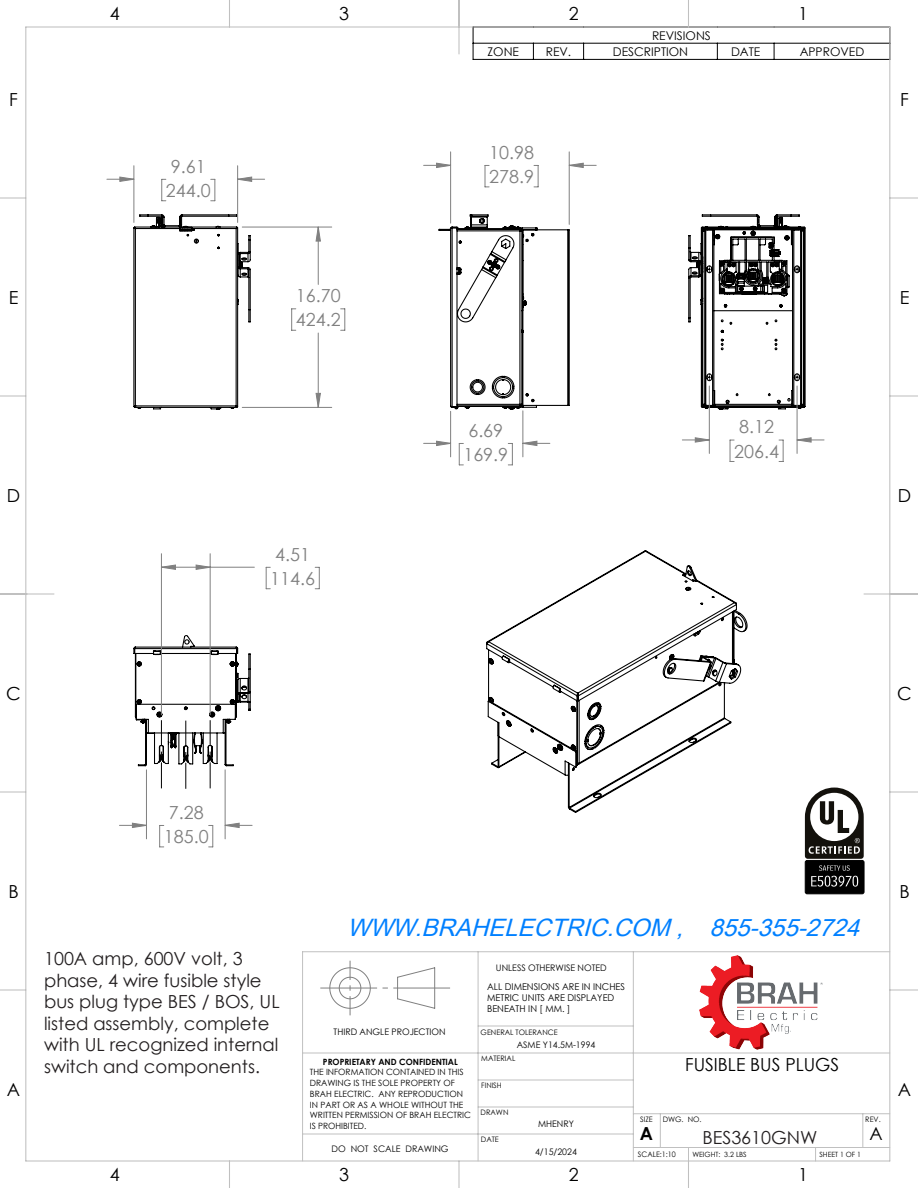
<style>
.page{position:relative;width:918px;height:1188px;background:#fff}
.page>*{position:absolute;margin:0;border:0;box-sizing:border-box;transform-origin:0 0}
.t1{font:italic 24px "Arial Unicode MS";color:#0080ff}
.t2{font:18px/21.6px "Century Gothic";color:#231f20}
.t3{font:18px/24.2px "Century Gothic";color:#808080}
.t4{font:18px "Century Gothic";color:#000}
.t5{font:700 18px "Century Gothic";color:#000}
.t6{font:12px "Century Gothic";color:#000}
.t7{font:9.3px/11.2px "Century Gothic";color:#000}
.t8{font:9px "Century Gothic";color:#000}
.t9{font:8.7px/10.8px "Century Gothic";color:#000}
.t10{font:700 8.7px "Century Gothic";color:#000}
.t11{font:7.5px "Century Gothic";color:#000}
.t12{font:7.5px "Century Gothic";color:#000;scale:.96 1}
.t13{font:7.2px "Century Gothic";color:#000}
</style>
<div class="page">
<img style="left:699px;top:955px;width:124px;height:95px">
<svg style="left:473px;top:28px;width:1px;height:31px"></svg>
<svg style="left:533px;top:44px;width:1px;height:15px"></svg>
<svg style="left:583px;top:44px;width:1px;height:15px"></svg>
<svg style="left:717px;top:44px;width:1px;height:15px"></svg>
<svg style="left:774px;top:44px;width:1px;height:15px"></svg>
<hr style="left:473px;top:43px;width:60px;height:1px;background:#000">
<hr style="left:533px;top:43px;width:51px;height:1px;background:#000">
<hr style="left:584px;top:43px;width:133px;height:1px;background:#000">
<hr style="left:717px;top:43px;width:57px;height:1px;background:#000">
<hr style="left:774px;top:43px;width:116px;height:1px;background:#000">
<hr style="left:473px;top:59px;width:60px;height:1px;background:#000">
<hr style="left:533px;top:59px;width:51px;height:1px;background:#000">
<hr style="left:584px;top:59px;width:133px;height:1px;background:#000">
<hr style="left:717px;top:59px;width:57px;height:1px;background:#000">
<hr style="left:774px;top:59px;width:116px;height:1px;background:#000">
<svg style="left:107px;top:179px;width:13px;height:1px"></svg>
<hr style="left:450px;top:152px;width:1px;height:71px;background:#808080">
<hr style="left:569px;top:152px;width:1px;height:72px;background:#808080">
<svg style="left:159px;top:828px;width:5px;height:20px"></svg>
<svg style="left:209px;top:828px;width:4px;height:20px"></svg>
<hr style="left:146px;top:770px;width:1px;height:69px;background:#808080">
<hr style="left:225px;top:770px;width:1px;height:69px;background:#808080">
<svg style="left:811px;top:440px;width:13px;height:1px"></svg>
<svg style="left:320px;top:961px;width:130px;height:54px"></svg>
<hr style="left:478px;top:952px;width:1px;height:209px;background:#c0c0c0">
<hr style="left:303px;top:951px;width:587px;height:1px;background:#c0c0c0">
<hr style="left:633px;top:952px;width:1px;height:209px;background:#c0c0c0">
<hr style="left:633px;top:1147px;width:257px;height:1px;background:#c0c0c0">
<hr style="left:633px;top:1113px;width:257px;height:1px;background:#c0c0c0">
<hr style="left:478px;top:1026px;width:155px;height:1px;background:#c0c0c0">
<hr style="left:303px;top:1134px;width:175px;height:1px;background:#c0c0c0">
<hr style="left:660px;top:1114px;width:1px;height:34px;background:#c0c0c0">
<svg style="left:815px;top:1148px;width:1px;height:12px"></svg>
<hr style="left:862px;top:1114px;width:1px;height:34px;background:#c0c0c0">
<hr style="left:478px;top:1107px;width:155px;height:1px;background:#c0c0c0">
<hr style="left:478px;top:1134px;width:155px;height:1px;background:#c0c0c0">
<hr style="left:478px;top:1080px;width:155px;height:1px;background:#c0c0c0">
<hr style="left:478px;top:1053px;width:155px;height:1px;background:#c0c0c0">
<hr style="left:302px;top:952px;width:1px;height:209px;background:#c0c0c0">
<hr style="left:303px;top:1053px;width:175px;height:1px;background:#c0c0c0">
<hr style="left:633px;top:1053px;width:257px;height:1px;background:#c0c0c0">
<hr style="left:25px;top:27px;width:1px;height:1134px;background:#c0c0c0">
<hr style="left:26px;top:26px;width:864px;height:2px;background:#c0c0c0">
<hr style="left:889px;top:27px;width:1px;height:1134px;background:#c0c0c0">
<hr style="left:26px;top:1160px;width:864px;height:2px;background:#c0c0c0">
<hr style="left:0;top:593px;width:54px;height:2px;background:#c0c0c0">
<hr style="left:458px;top:0;width:2px;height:54px;background:#c0c0c0">
<hr style="left:864px;top:593px;width:54px;height:2px;background:#c0c0c0">
<hr style="left:0;top:989px;width:26px;height:2px;background:#c0c0c0">
<hr style="left:890px;top:989px;width:28px;height:2px;background:#c0c0c0">
<hr style="left:0;top:791px;width:26px;height:2px;background:#c0c0c0">
<hr style="left:890px;top:791px;width:28px;height:2px;background:#c0c0c0">
<hr style="left:0;top:395px;width:26px;height:2px;background:#c0c0c0">
<hr style="left:890px;top:395px;width:28px;height:2px;background:#c0c0c0">
<hr style="left:0;top:197px;width:26px;height:2px;background:#c0c0c0">
<hr style="left:890px;top:197px;width:28px;height:2px;background:#c0c0c0">
<svg style="left:229px;top:0;width:1px;height:26px"></svg>
<svg style="left:229px;top:1162px;width:1px;height:26px"></svg>
<hr style="left:458px;top:1161px;width:2px;height:27px;background:#c0c0c0">
<svg style="left:688px;top:0;width:1px;height:26px"></svg>
<svg style="left:688px;top:1148px;width:1px;height:40px"></svg>
<svg style="left:120px;top:163px;width:691px;height:665px"></svg>
<svg style="left:805px;top:788px;width:59px;height:71px"></svg>
<div style="left:805px;top:860px;width:59px;height:34px;background:#000;border-radius:2px"></div>
<div style="left:805px;top:860px;width:59px;height:34px;border:1px solid #000;border-radius:2px"></div>
<svg style="left:811px;top:865px;width:47px;height:22px"></svg>
<h2 class="t4" style="left:110px;top:1px;width:11px">4</h2>
<h2 class="t4" style="left:339px;top:1px;width:11px">3</h2>
<h2 class="t4" style="left:569px;top:1px;width:11px">2</h2>
<h3 class="t6" style="left:652px;top:27px;width:60px">REVISIONS</h3>
<h2 class="t4" style="left:798px;top:1px;width:11px">1</h2>
<h3 class="t6" style="left:487px;top:43px;width:33px">ZONE</h3>
<h3 class="t6" style="left:546px;top:43px;width:27px">REV.</h3>
<h3 class="t6" style="left:613px;top:43px;width:77px">DESCRIPTION</h3>
<h3 class="t6" style="left:731px;top:43px;width:31px">DATE</h3>
<h3 class="t6" style="left:800px;top:43px;width:66px">APPROVED</h3>
<h2 class="t4" style="left:9px;top:87px;width:10px">F</h2>
<h2 class="t4" style="left:900px;top:87px;width:10px">F</h2>
<h2 class="t3" style="left:166px;top:154px;width:46px">9.61<br>244.0</h2>
<h2 class="t3" style="left:489px;top:140px;width:46px">10.98<br>278.9</h2>
<h2 class="t3" style="left:296px;top:283px;width:46px">16.70<br>424.2</h2>
<h2 class="t4" style="left:9px;top:285px;width:11px">E</h2>
<h2 class="t4" style="left:900px;top:285px;width:11px">E</h2>
<h2 class="t3" style="left:463px;top:418px;width:46px">6.69<br>169.9</h2>
<h2 class="t3" style="left:734px;top:415px;width:46px">8.12<br>206.4</h2>
<h2 class="t4" style="left:7px;top:483px;width:15px">D</h2>
<h2 class="t4" style="left:898px;top:483px;width:15px">D</h2>
<h2 class="t3" style="left:270px;top:542px;width:46px">4.51<br>114.6</h2>
<h2 class="t4" style="left:6px;top:681px;width:16px">C</h2>
<h2 class="t4" style="left:897px;top:681px;width:16px">C</h2>
<h2 class="t3" style="left:164px;top:800px;width:46px">7.28<br>185.0</h2>
<h2 class="t4" style="left:8px;top:879px;width:12px">B</h2>
<h2 class="t4" style="left:899px;top:879px;width:12px">B</h2>
<h1 class="t1" style="left:347px;top:910px;width:523px">WWW.BRAHELECTRIC.COM , 855-355-2724</h1>
<h2 class="t2" style="left:44px;top:947px;width:237px">100A amp, 600V volt, 3 phase, 4 wire fusible style bus plug type BES / BOS, UL listed assembly, complete with UL recognized internal switch and components.</h2>
<p class="t8" style="left:496px;top:961px;width:112px">UNLESS OTHERWISE NOTED</p>
<p class="t7" style="left:487px;top:981px;width:139px">ALL DIMENSIONS ARE IN INCHES<br>METRIC UNITS ARE DISPLAYED<br>BENEATH IN [ MM. ]</p>
<p class="t8" style="left:334px;top:1026px;width:113px">THIRD ANGLE PROJECTION</p>
<p class="t11" style="left:481px;top:1027px;width:79px">GENERAL TOLERANCE</p>
<p class="t8" style="left:517px;top:1038px;width:80px">ASME Y14.5M-1994</p>
<p class="t11" style="left:481px;top:1053px;width:36px">MATERIAL</p>
<h2 class="t4" style="left:685px;top:1052px;width:155px">FUSIBLE BUS PLUGS</h2>
<p class="t10" style="left:323px;top:1055px;width:137px">PROPRIETARY AND CONFIDENTIAL</p>
<p class="t9" style="left:310px;top:1067px;width:163px">THE INFORMATION CONTAINED IN THIS<br>DRAWING IS THE SOLE PROPERTY OF<br>BRAH ELECTRIC. ANY REPRODUCTION<br>IN PART OR AS A WHOLE WITHOUT THE<br>WRITTEN PERMISSION OF BRAH ELECTRIC<br>IS PROHIBITED.</p>
<h2 class="t4" style="left:7px;top:1077px;width:15px">A</h2>
<h2 class="t4" style="left:898px;top:1077px;width:15px">A</h2>
<p class="t12" style="left:481px;top:1080px;width:23px">FINISH</p>
<p class="t11" style="left:481px;top:1107px;width:29px">DRAWN</p>
<p class="t11" style="left:481px;top:1134px;width:20px">DATE</p>
<p class="t11" style="left:640px;top:1114px;width:14px">SIZE</p>
<p class="t11" style="left:663px;top:1114px;width:40px">DWG. NO.</p>
<p class="t12" style="left:638px;top:1149px;width:41px">SCALE:1:10</p>
<p class="t11" style="left:865px;top:1114px;width:17px">REV.</p>
<p class="t8" style="left:538px;top:1118px;width:37px">MHENRY</p>
<p class="t8" style="left:535px;top:1145px;width:43px">4/15/2024</p>
<h2 class="t5" style="left:640px;top:1120px;width:15px">A</h2>
<h2 class="t4" style="left:870px;top:1121px;width:15px">A</h2>
<h2 class="t2" style="left:702px;top:1126px;width:117px">BES3610GNW</h2>
<p class="t8" style="left:332px;top:1142px;width:119px">DO NOT SCALE DRAWING</p>
<p class="t13" style="left:692px;top:1149px;width:56px">WEIGHT: 3.2 LBS</p>
<p class="t13" style="left:819px;top:1149px;width:43px">SHEET 1 OF 1</p>
<h2 class="t4" style="left:110px;top:1162px;width:11px">4</h2>
<h2 class="t4" style="left:339px;top:1162px;width:11px">3</h2>
<h2 class="t4" style="left:569px;top:1162px;width:11px">2</h2>
<h2 class="t4" style="left:798px;top:1162px;width:11px">1</h2>
</div>
